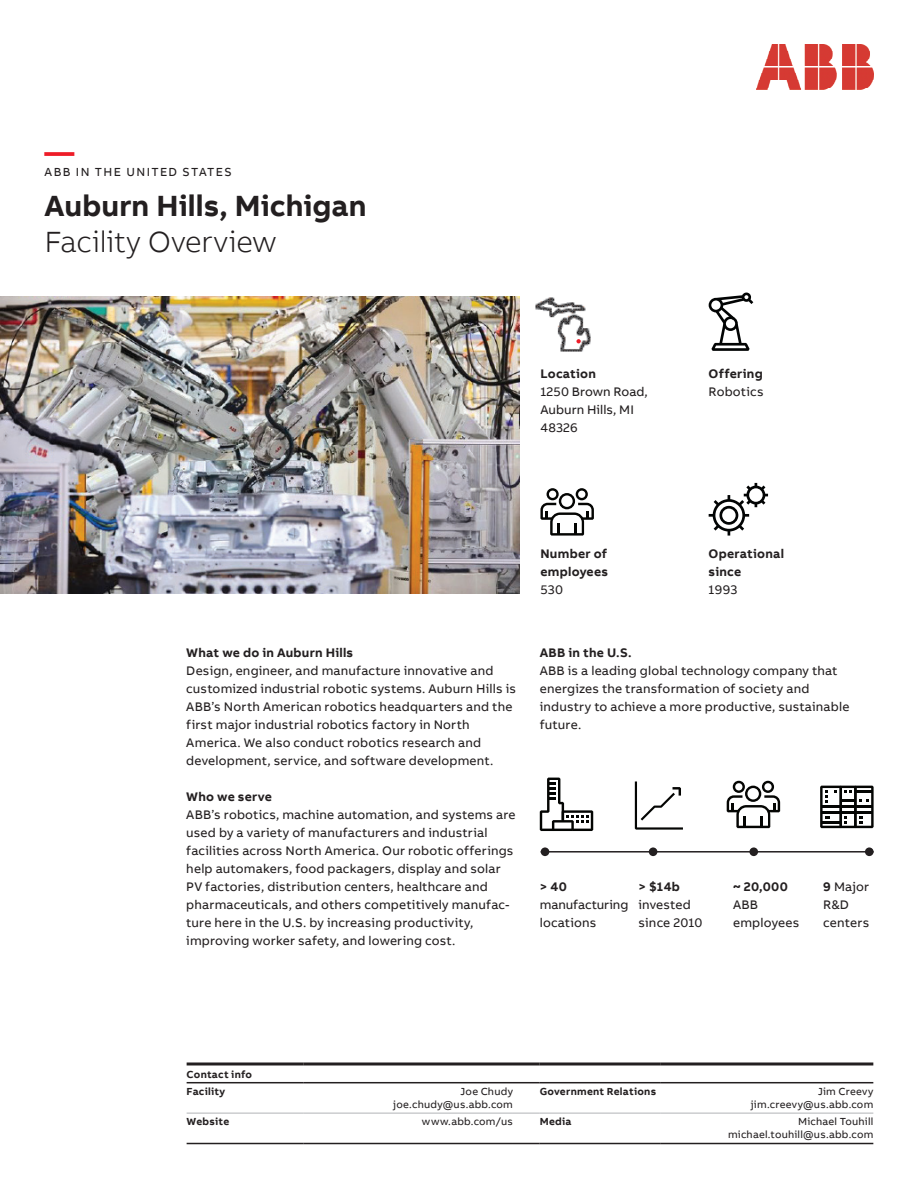
<style>
.page{position:relative;width:918px;height:1188px;background:#fff}
.page>*{position:absolute;margin:0;border:0;box-sizing:border-box;transform-origin:0 0}
.t1{font:700 30px "AB Bvoice";letter-spacing:.005em;color:#231f20}
.t2{font:300 30px "AB Bvoice";letter-spacing:-.005em;color:#231f20}
.t3{font:700 30px "AB Bvoice";color:#ee1c28}
.t4{font:12.75px/18px "AB Bvoice";letter-spacing:.015em;color:#231f20}
.t5{font:700 12.75px/18px "AB Bvoice";letter-spacing:.02em;color:#231f20}
.t6{font:12.75px/18px "AB Bvoice";letter-spacing:-.005em;color:#231f20}
.t7{font:12px "AB Bvoice";letter-spacing:.12em;color:#231f20}
.t8{font:10.5px/13.5px "AB Bvoice";letter-spacing:.02em;color:#231f20;text-align:right}
.t9{font:700 10.5px/17px "AB Bvoice";letter-spacing:.025em;color:#231f20}
.s1{font-weight:700}
</style>
<div class="page">
<img style="left:0;top:297px;width:519px;height:297px">
<img style="left:757px;top:45px;width:116px;height:44px">
<svg style="left:540px;top:488px;width:54px;height:48px"></svg>
<img style="left:535px;top:297px;width:56px;height:55px">
<svg style="left:576px;top:339px;width:5px;height:4px"></svg>
<svg style="left:709px;top:483px;width:59px;height:53px"></svg>
<svg style="left:727px;top:781px;width:53px;height:47px"></svg>
<svg style="left:820px;top:786px;width:54px;height:42px"></svg>
<svg style="left:540px;top:778px;width:53px;height:53px"></svg>
<svg style="left:635px;top:781px;width:48px;height:49px"></svg>
<hr style="left:541px;top:851px;width:333px;height:2px;background:#231f20">
<div style="left:541px;top:847px;width:8px;height:9px;background:#231f20;border-radius:50%"></div>
<div style="left:649px;top:847px;width:8px;height:9px;background:#231f20;border-radius:50%"></div>
<div style="left:749px;top:847px;width:9px;height:9px;background:#231f20;border-radius:50%"></div>
<div style="left:865px;top:847px;width:9px;height:9px;background:#231f20;border-radius:50%"></div>
<hr style="left:187px;top:1082px;width:117px;height:1px;background:#231f20">
<hr style="left:304px;top:1082px;width:209px;height:1px;background:#231f20">
<hr style="left:187px;top:1062px;width:117px;height:3px;background:#231f20">
<hr style="left:304px;top:1062px;width:209px;height:3px;background:#231f20">
<hr style="left:513px;top:1062px;width:27px;height:3px;background:#231f20">
<hr style="left:540px;top:1062px;width:121px;height:3px;background:#231f20">
<hr style="left:661px;top:1062px;width:212px;height:3px;background:#231f20">
<hr style="left:187px;top:1143px;width:117px;height:1px;background:#231f20">
<hr style="left:304px;top:1143px;width:209px;height:1px;background:#231f20">
<hr style="left:187px;top:1113px;width:117px;height:1px;background:#b2b3b7">
<hr style="left:304px;top:1113px;width:209px;height:1px;background:#b2b3b7">
<svg style="left:513px;top:1113px;width:27px;height:1px"></svg>
<hr style="left:540px;top:1113px;width:121px;height:1px;background:#b2b3b7">
<hr style="left:661px;top:1113px;width:212px;height:1px;background:#b2b3b7">
<svg style="left:513px;top:1082px;width:27px;height:1px"></svg>
<hr style="left:540px;top:1082px;width:121px;height:1px;background:#231f20">
<hr style="left:661px;top:1082px;width:212px;height:1px;background:#231f20">
<svg style="left:513px;top:1143px;width:27px;height:1px"></svg>
<hr style="left:540px;top:1143px;width:121px;height:1px;background:#231f20">
<hr style="left:661px;top:1143px;width:212px;height:1px;background:#231f20">
<svg style="left:709px;top:293px;width:44px;height:58px"></svg>
<h1 class="t3" style="left:45px;top:132px;width:31px">—</h1>
<p class="t7" style="left:45px;top:165px;width:189px">ABB IN THE UNITED STATES</p>
<h1 class="t1" style="left:45px;top:186px;width:324px">Auburn Hills, Michigan</h1>
<h1 class="t2" style="left:45px;top:224px;width:233px">Facility Overview</h1>
<p class="t5" style="left:540px;top:364px;width:57px">Location</p>
<p class="t4" style="left:540px;top:382px;width:109px">1250 Brown Road,<br>Auburn Hills, MI<br>48326</p>
<p class="t5" style="left:709px;top:364px;width:56px">Offering</p>
<p class="t4" style="left:709px;top:382px;width:56px">Robotics</p>
<p class="t5" style="left:186px;top:643px;width:169px">What we do in Auburn Hills</p>
<p class="t4" style="left:186px;top:661px;width:331px">Design, engineer, and manufacture innovative and customized industrial robotic systems. Auburn Hills is ABB’s North American robotics headquarters and the first major industrial robotics factory in North America. We also conduct robotics research and development, service, and software development.</p>
<p class="t5" style="left:186px;top:787px;width:87px">Who we serve</p>
<p class="t4" style="left:186px;top:805px;width:331px">ABB’s robotics, machine automation, and systems are used by a variety of manufacturers and industrial facilities across North America. Our robotic offerings help automakers, food packagers, display and solar PV factories, distribution centers, healthcare and pharmaceuticals, and others competitively manufac&shy;ture here in the U.S. by increasing productivity, improving worker safety, and lowering cost.</p>
<p class="t5" style="left:540px;top:544px;width:69px">Number of employees</p>
<p class="t4" style="left:540px;top:580px;width:24px">530</p>
<p class="t5" style="left:709px;top:544px;width:77px">Operational since</p>
<p class="t4" style="left:709px;top:580px;width:30px">1993</p>
<p class="t5" style="left:540px;top:643px;width:93px">ABB in the U.S.</p>
<p class="t4" style="left:540px;top:661px;width:311px">ABB is a leading global technology company that energizes the transformation of society and industry to achieve a more productive, sustainable future.</p>
<p class="t5" style="left:540px;top:877px;width:29px">&gt; 40</p>
<p class="t6" style="left:540px;top:895px;width:90px">manufacturing locations</p>
<p class="t5" style="left:639px;top:877px;width:43px">&gt; $14b</p>
<p class="t4" style="left:639px;top:895px;width:65px">invested since 2010</p>
<p class="t5" style="left:733px;top:877px;width:56px">~ 20,000</p>
<p class="t4" style="left:733px;top:895px;width:68px">ABB employees</p>
<p class="t4" style="left:823px;top:877px;width:47px"><span class="s1">9</span> Major<br>R&amp;D centers</p>
<p class="t9" style="left:187px;top:1066px;width:67px">Contact info<br>Facility</p>
<p class="t8" style="left:393px;top:1084px;width:121px">Joe Chudy joe.chudy@us.abb.com</p>
<p class="t9" style="left:540px;top:1082px;width:118px">Government Relations</p>
<p class="t8" style="left:751px;top:1084px;width:124px">Jim Creevy jim.creevy@us.abb.com</p>
<p class="t9" style="left:187px;top:1113px;width:44px">Website</p>
<p class="t8" style="left:422px;top:1115px;width:93px">www.abb.com/us</p>
<p class="t9" style="left:540px;top:1113px;width:33px">Media</p>
<p class="t8" style="left:728px;top:1115px;width:147px">Michael Touhill michael.touhill@us.abb.com</p>
</div>
